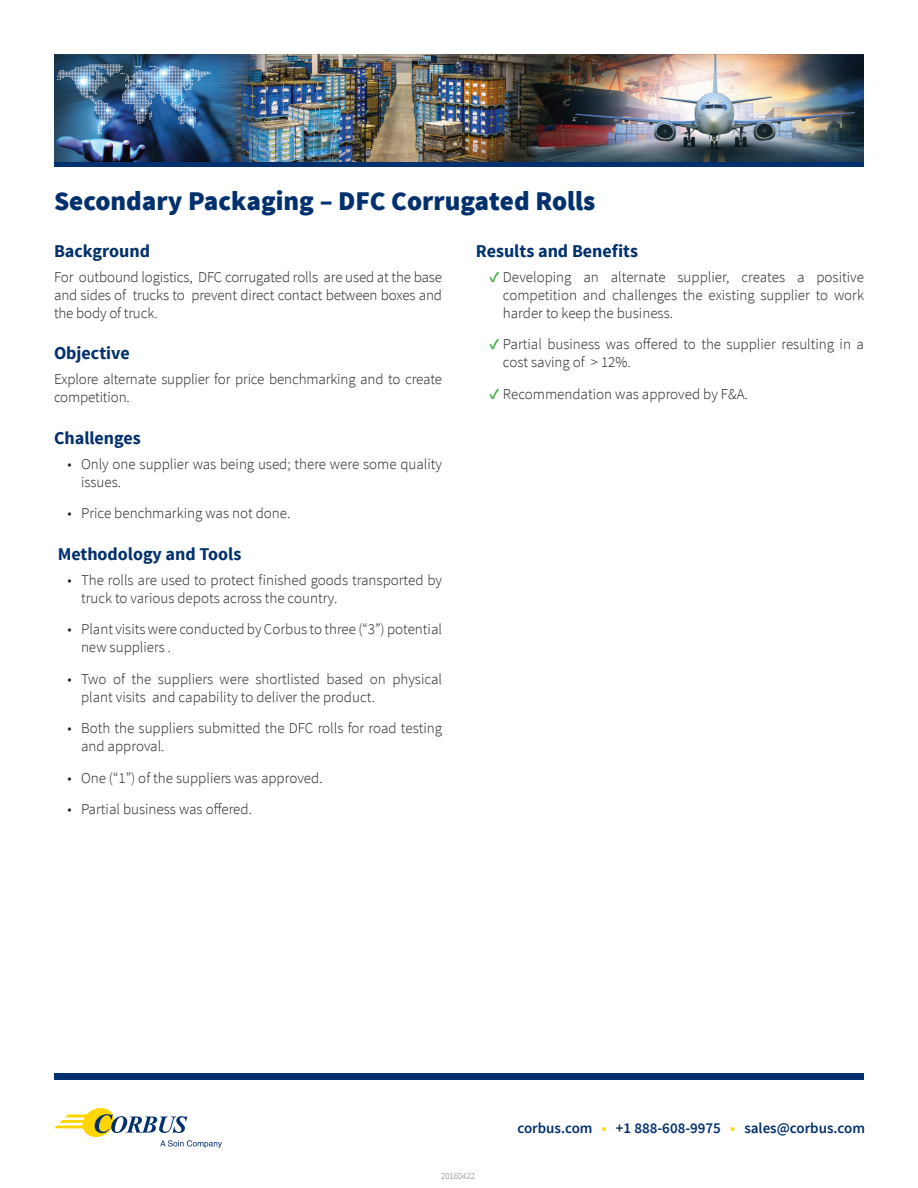
<style>
.page{position:relative;width:918px;height:1188px;background:#fff}
.page>*{position:absolute;margin:0;border:0;box-sizing:border-box;transform-origin:0 0}
.t1{font:900 27px "Source Sans Pro";color:#00306d}
.Heading{font:700 18px "Source Sans Pro";color:#00306d}
.Paragraph{font:300 15px/18px "Source Sans Pro";color:#231f20}
.t2{font:600 15px "Source Sans Pro";color:#00306d}
.t3{font:300 9px "Source Sans Pro";letter-spacing:-.01em;color:#717275}
.s1{font-weight:700;color:#40ae49}
.s2{color:#ffd500}
</style>
<div class="page">
<svg style="left:54px;top:1108px;width:168px;height:40px"></svg>
<div style="left:54px;top:1073px;width:810px;height:6px;background:#00306d"></div>
<div style="left:54px;top:160px;width:810px;height:6px;background:#00306d"></div>
<img style="left:54px;top:54px;width:810px;height:108px">
<p class="t1" style="left:54px;top:184px;width:543px">Secondary Packaging – DFC Corrugated Rolls</p>
<p class="Heading" style="left:54px;top:239px;width:98px">Background</p>
<p class="Paragraph" style="left:54px;top:268px;width:390px;text-align:justify">For outbound logistics, DFC corrugated rolls are used at the base and sides of trucks to prevent direct contact between boxes and the body of truck.</p>
<p class="Heading" style="left:54px;top:342px;width:77px">Objective</p>
<p class="Paragraph" style="left:54px;top:370px;width:390px">Explore alternate supplier for price benchmarking and to create competition.</p>
<p class="Heading" style="left:54px;top:426px;width:88px">Challenges</p>
<p class="Paragraph" style="left:81px;top:455px;width:363px;text-indent:-14px">• Only one supplier was being used; there were some quality issues.</p>
<p class="Paragraph" style="left:68px;top:504px;width:224px">• Price benchmarking was not done.</p>
<p class="Heading" style="left:58px;top:543px;width:185px">Methodology and Tools</p>
<p class="Paragraph" style="left:81px;top:571px;width:363px;text-indent:-14px">• The rolls are used to protect finished goods transported by truck to various depots across the country.</p>
<p class="Paragraph" style="left:81px;top:620px;width:363px;text-indent:-14px">• Plant visits were conducted by Corbus to three (“3”) potential new suppliers .</p>
<p class="Paragraph" style="left:81px;top:670px;width:363px;text-indent:-14px">• Two of the suppliers were shortlisted based on physical plant visits and capability to deliver the product.</p>
<p class="Paragraph" style="left:81px;top:719px;width:363px;text-indent:-14px">• Both the suppliers submitted the DFC rolls for road testing and approval.</p>
<p class="Paragraph" style="left:68px;top:769px;width:257px">• One (“1”) of the suppliers was approved.</p>
<p class="Paragraph" style="left:68px;top:800px;width:186px">• Partial business was offered.</p>
<p class="Heading" style="left:476px;top:239px;width:164px">Results and Benefits</p>
<p class="Paragraph" style="left:503px;top:268px;width:363px;text-align:justify;text-indent:-14px"><span class="s1">✓</span> Developing an alternate supplier, creates a positive competition and challenges the existing supplier to work harder to keep the business.</p>
<p class="Paragraph" style="left:503px;top:335px;width:363px;text-indent:-14px"><span class="s1">✓</span> Partial business was offered to the supplier resulting in a cost saving of &gt; 12%.</p>
<p class="Paragraph" style="left:489px;top:385px;width:260px"><span class="s1">✓</span> Recommendation was approved by F&amp;A.</p>
<p class="t2" style="left:517px;top:1118px;width:349px">corbus.com <span class="s2">•</span> +1 888-608-9975 <span class="s2">•</span> sales@corbus.com</p>
<p class="t3" style="left:441px;top:1170px;width:35px">20160422</p>
</div>
